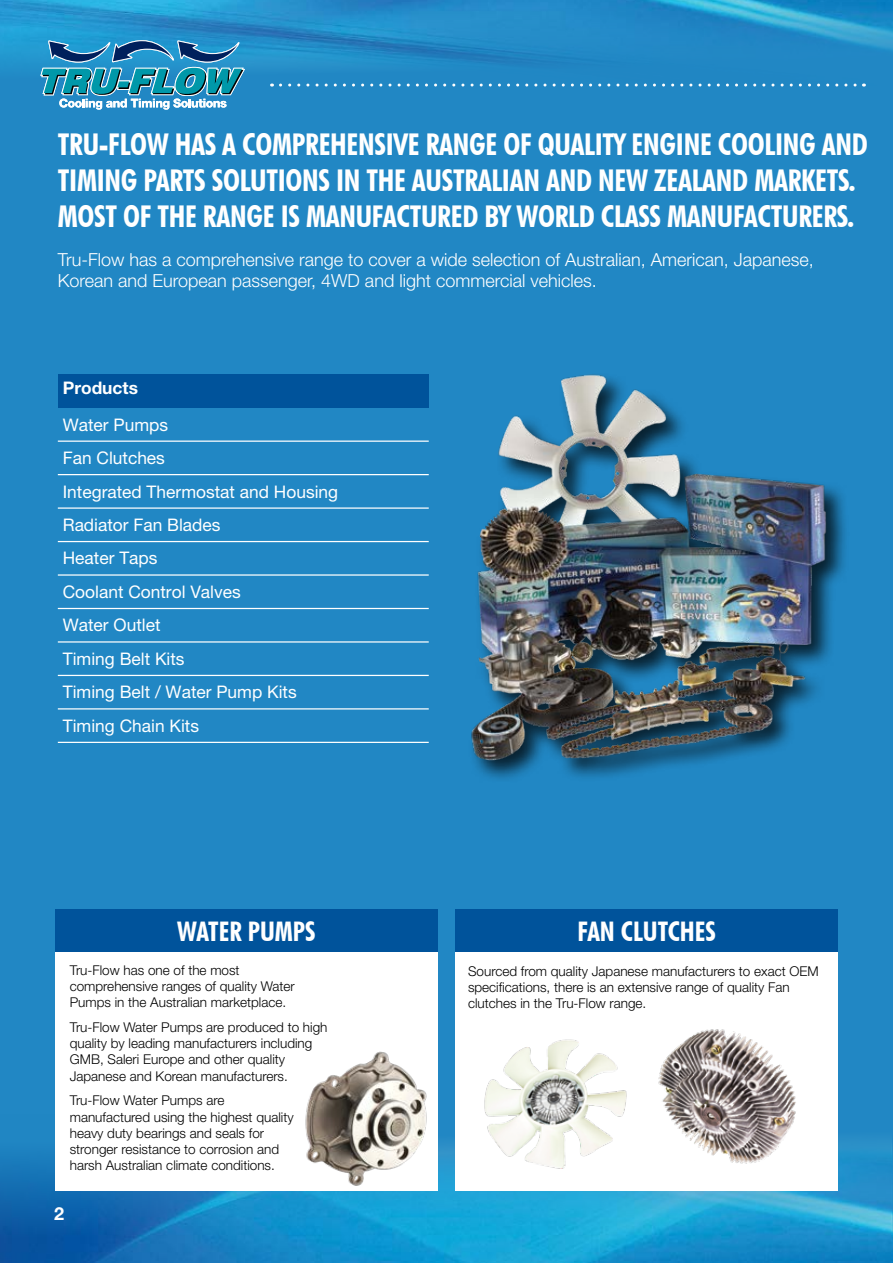
<style>
.page{position:relative;width:893px;height:1263px;background:#fff}
.page>*{position:absolute;margin:0;border:0;box-sizing:border-box;transform-origin:0 0}
.t1{font:700 condensed 30px/36px "Futura BT";letter-spacing:-.01em;color:#fff}
.t2{font:700 condensed 27px "Futura BT";color:#fff}
.t3{font:300 18px/21.6px "Helvetica Neue LT Pro";color:#fff}
.t4{font:700 18px "Helvetica Neue LT Pro";color:#fff}
.t5{font:17.4px/33.5px "Helvetica Neue LT Pro";color:#fff}
.t6{font:700 17.4px "Helvetica Neue LT Pro";color:#fff}
.t7{font:300 13.5px/16.2px "Helvetica Neue LT Pro";color:#000}
</style>
<div class="page">
<div style="left:0;top:85px;width:893px;height:1029px;background:#2187c4"></div>
<svg style="left:280px;top:85px;width:584px;height:2px"></svg>
<img style="left:0;top:0;width:893px;height:85px">
<img style="left:0;top:1114px;width:893px;height:149px">
<svg style="left:40px;top:40px;width:205px;height:70px"></svg>
<div style="left:58px;top:374px;width:371px;height:34px;background:#00539b"></div>
<hr style="left:58px;top:440px;width:371px;height:2px;background:#fff">
<hr style="left:58px;top:474px;width:371px;height:1px;background:#fff">
<hr style="left:58px;top:507px;width:371px;height:2px;background:#fff">
<hr style="left:58px;top:541px;width:371px;height:1px;background:#fff">
<hr style="left:58px;top:574px;width:371px;height:2px;background:#fff">
<hr style="left:58px;top:608px;width:371px;height:1px;background:#fff">
<hr style="left:58px;top:641px;width:371px;height:2px;background:#fff">
<hr style="left:58px;top:675px;width:371px;height:1px;background:#fff">
<hr style="left:58px;top:708px;width:371px;height:1px;background:#fff">
<hr style="left:58px;top:742px;width:371px;height:1px;background:#fff">
<div style="left:468px;top:372px;width:382px;height:411px;background:#000;opacity:.75"></div>
<img style="left:439px;top:370px;width:404px;height:402px">
<div style="left:55px;top:951px;width:383px;height:239px;background:#fff"></div>
<div style="left:455px;top:950px;width:383px;height:240px;background:#fff"></div>
<div style="left:55px;top:909px;width:383px;height:42px;background:#00539b"></div>
<img style="left:305px;top:1051px;width:122px;height:135px">
<div style="left:455px;top:909px;width:383px;height:42px;background:#00539b"></div>
<img style="left:484px;top:1039px;width:143px;height:130px">
<img style="left:658px;top:1029px;width:138px;height:135px">
<h1 class="t1" style="left:58px;top:126px;width:812px">TRU-FLOW HAS A COMPREHENSIVE RANGE OF QUALITY ENGINE COOLING AND<br>TIMING PARTS SOLUTIONS IN THE AUSTRALIAN AND NEW ZEALAND MARKETS.<br>MOST OF THE RANGE IS MANUFACTURED BY WORLD CLASS MANUFACTURERS.</h1>
<h3 class="t3" style="left:58px;top:248px;width:757px">Tru-Flow has a comprehensive range to cover a wide selection of Australian, American, Japanese,<br>Korean and European passenger, 4WD and light commercial vehicles.</h3>
<p class="t6" style="left:63px;top:377px;width:77px">Products</p>
<p class="t5" style="left:63px;top:407px;width:277px">Water Pumps<br>Fan Clutches<br>Integrated Thermostat and Housing<br>Radiator Fan Blades<br>Heater Taps<br>Coolant Control Valves<br>Water Outlet<br>Timing Belt Kits<br>Timing Belt / Water Pump Kits<br>Timing Chain Kits</p>
<h2 class="t2" style="left:177px;top:915px;width:140px">WATER PUMPS</h2>
<p class="t7" style="left:70px;top:962px;width:227px">Tru-Flow has one of the most comprehensive ranges of quality Water<br>Pumps in the Australian marketplace.</p>
<p class="t7" style="left:70px;top:1019px;width:259px">Tru-Flow Water Pumps are produced to high quality by leading manufacturers including GMB, Saleri Europe and other quality Japanese and Korean manufacturers.</p>
<p class="t7" style="left:70px;top:1092px;width:225px">Tru-Flow Water Pumps are manufactured using the highest quality heavy duty bearings and seals for stronger resistance to corrosion and harsh Australian climate conditions.</p>
<h3 class="t4" style="left:54px;top:1202px;width:12px">2</h3>
<h2 class="t2" style="left:577px;top:915px;width:140px">FAN CLUTCHES</h2>
<p class="t7" style="left:468px;top:962px;width:352px">Sourced from quality Japanese manufacturers to exact OEM specifications, there is an extensive range of quality Fan clutches in the Tru-Flow range.</p>
</div>
